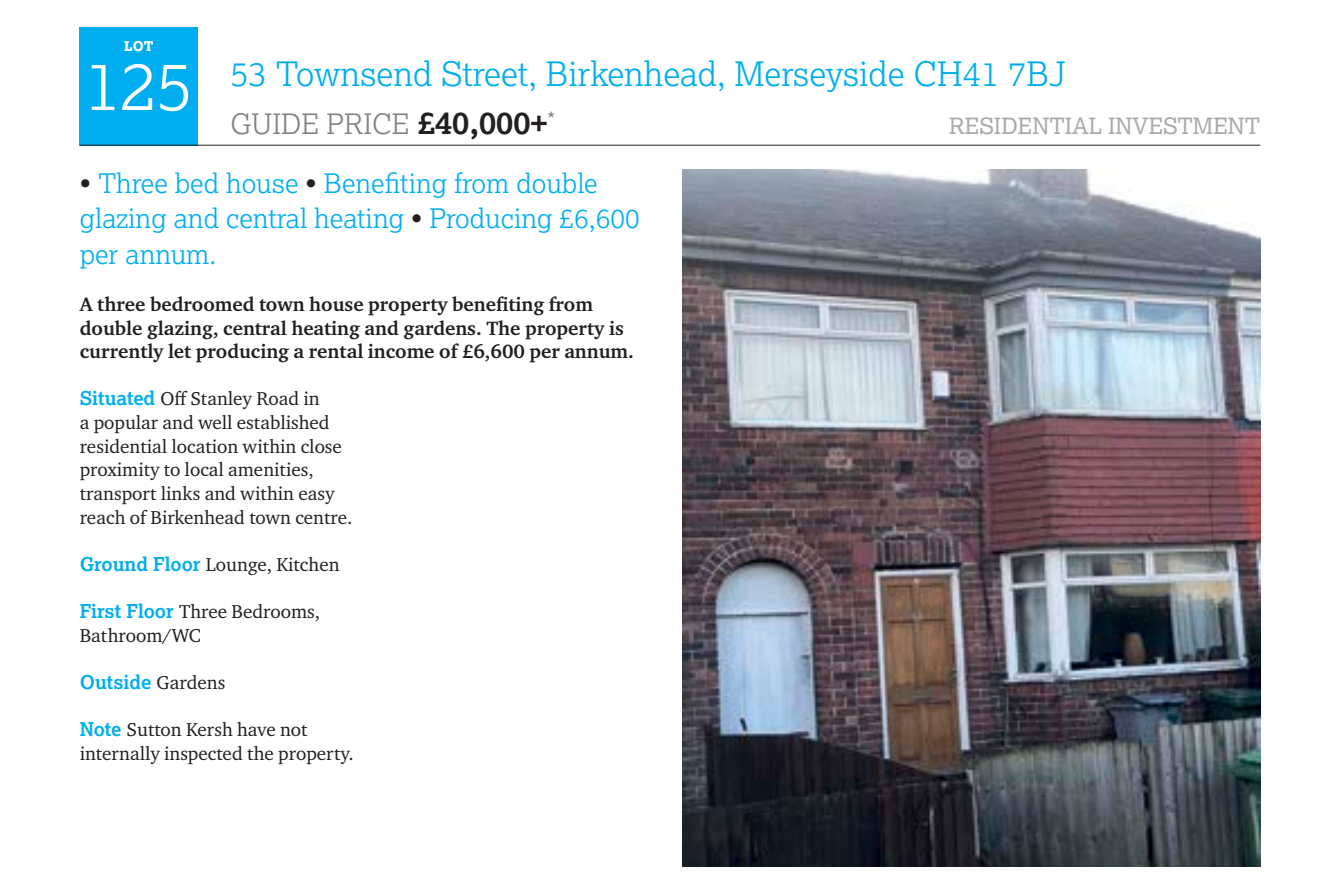
<style>
.page{position:relative;width:1335px;height:884px;background:#fff}
.page>*{position:absolute;margin:0;border:0;box-sizing:border-box;transform-origin:0 0}
.t1{font:300 67.5px "Lexia";color:#fff}
.t2{font:300 33.75px "Lexia";color:#00aeef}
.t3{font:300 28.12px "Lexia";color:#7f8284}
.t4{font:300 27px/35.3px "Lexia";color:#00aeef}
.t5{font:22.5px "Lexia";color:#a7a9ac}
.t6{font:700 19.8px/23.6px "Charter ITC Pro";color:#231f20}
.t7{font:19.12px/23.6px "Charter ITC Pro";color:#231f20}
.t8{font:700 19.12px "Lexia";color:#00aeef}
.t9{font:800 13.5px "Lexia";color:#fff}
.s1{font-weight:700;font-size:31.5px;color:#231f20}
.s2{color:#231f20}
.s3{font-family:"Lexia";font-weight:700;color:#00aeef}
.s4{font-family:"Charter ITC Pro";font-weight:400;color:#231f20}
</style>
<div class="page">
<div style="left:80px;top:27px;width:118px;height:118px;background:#00aeef"></div>
<img style="left:682px;top:169px;width:578px;height:697px">
<hr style="left:80px;top:145px;width:1180px;height:1px;background:#231f20">
<p class="t9" style="left:124px;top:37px;width:31px">LOT</p>
<h1 class="t1" style="left:85px;top:43px;width:110px">125</h1>
<h2 class="t2" style="left:230px;top:53px;width:837px">53 Townsend Street, Birkenhead, Merseyside CH41 7BJ</h2>
<h3 class="t3" style="left:230px;top:106px;width:326px">GUIDE PRICE <span class="s1">£40,000+</span><sup>*</sup></h3>
<p class="t5" style="left:949px;top:111px;width:313px">RESIDENTIAL INVESTMENT</p>
<h3 class="t4" style="left:80px;top:164px;width:561px"><span class="s2">•</span> Three bed house <span class="s2">•</span> Benefiting from double glazing and central heating <span class="s2">•</span> Producing £6,600 per annum.</h3>
<p class="t6" style="left:80px;top:292px;width:555px">A three bedroomed town house property benefiting from double glazing, central heating and gardens. The property is currently let producing a rental income of £6,600 per annum.</p>
<p class="t7" style="left:80px;top:387px;width:274px"><span class="s3">Situated</span> Off Stanley Road in<br>a popular and well established residential location within close proximity to local amenities, transport links and within easy reach of Birkenhead town centre.</p>
<p class="t7" style="left:80px;top:552px;width:261px"><span class="s3">Ground Floor</span> Lounge, Kitchen</p>
<p class="t7" style="left:80px;top:599px;width:242px"><span class="s3">First Floor</span> Three Bedrooms,<br>Bathroom/WC</p>
<p class="t8" style="left:80px;top:670px;width:147px">Outside <span class="s4">Gardens</span></p>
<p class="t7" style="left:80px;top:717px;width:276px"><span class="s3">Note</span> Sutton Kersh have not internally inspected the property.</p>
</div>
